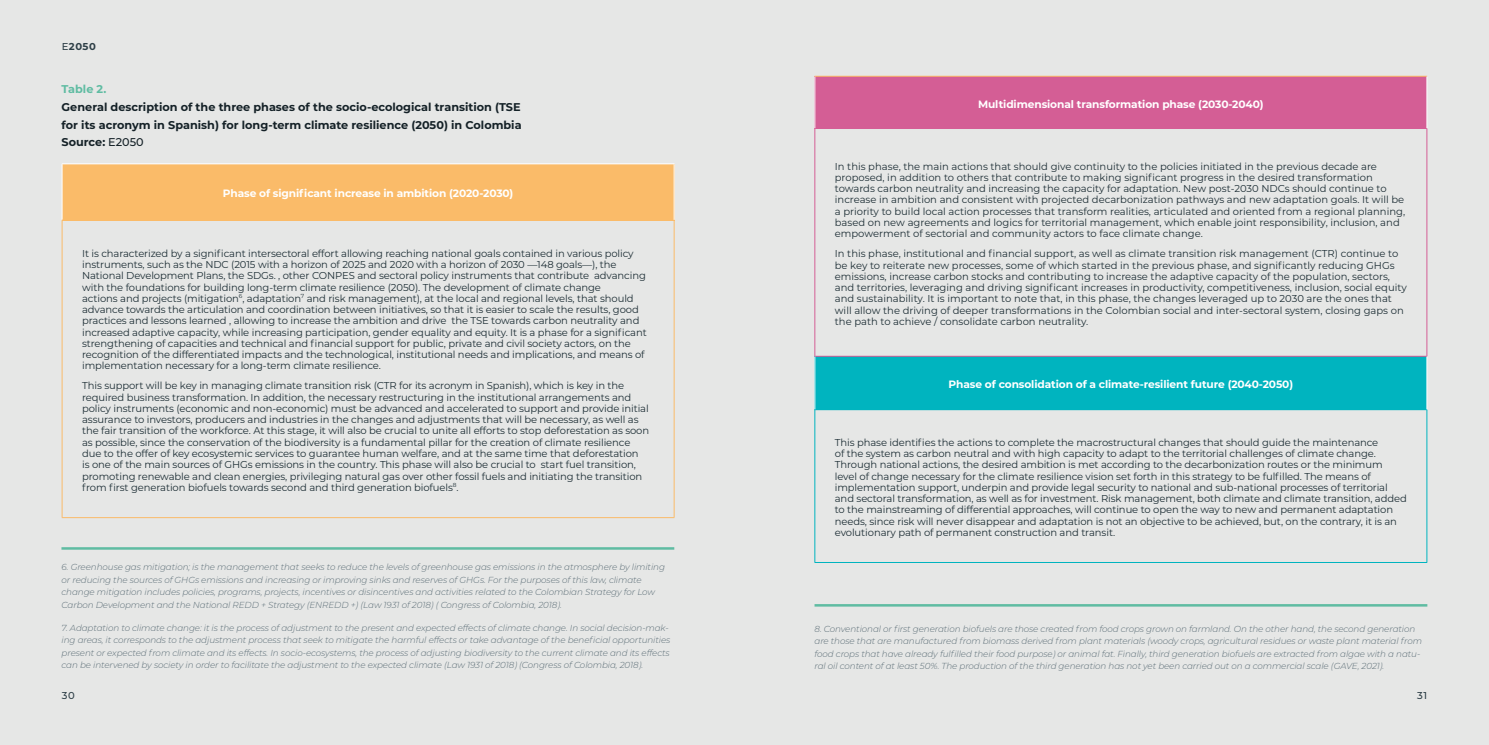
<style>
.page{position:relative;width:1489px;height:745px;background:#fff}
.page>*{position:absolute;margin:0;border:0;box-sizing:border-box;transform-origin:0 0}
.t1{font:700 11.25px/17.5px "Montserrat";color:#142127;text-align:justify}
.t2{font:700 11.25px "Montserrat";color:#5fbca2}
.t3{font:700 10.62px "Montserrat";letter-spacing:-.01em;color:#fff}
.t4{font:10px/11.2px "Montserrat";letter-spacing:-.01em;color:#1d2e35}
.t5{font:700 10px "Montserrat";color:#2e3f47}
.t6{font:500 10px "Montserrat";color:#2e3f47}
.t7{font:italic 300 8.75px/12.5px "Montserrat";letter-spacing:-.01em;color:#5b6d76}
.s1{font-weight:500}
</style>
<div class="page">
<div style="left:0;top:0;width:1488px;height:744px;background:#e6e7e6"></div>
<hr style="left:814px;top:603px;width:613px;height:3px;background:#5fbca2">
<hr style="left:61px;top:547px;width:613px;height:2px;background:#5fbca2">
<div style="left:62px;top:164px;width:612px;height:56px;background:#fabb69"></div>
<hr style="left:62px;top:163px;width:612px;height:1px;background:#fff">
<hr style="left:62px;top:164px;width:1px;height:56px;background:#fff">
<hr style="left:62px;top:220px;width:612px;height:1px;background:#fabb69">
<hr style="left:62px;top:220px;width:1px;height:297px;background:#fabb69">
<hr style="left:673px;top:220px;width:1px;height:297px;background:#fabb69">
<hr style="left:62px;top:517px;width:612px;height:1px;background:#fabb69">
<hr style="left:673px;top:164px;width:1px;height:56px;background:#fff">
<div style="left:814px;top:76px;width:612px;height:52px;background:#d45e95"></div>
<div style="left:814px;top:356px;width:612px;height:53px;background:#00b4bf"></div>
<hr style="left:814px;top:76px;width:612px;height:1px;background:#fabb69">
<hr style="left:814px;top:128px;width:612px;height:1px;background:#d45e95">
<hr style="left:814px;top:129px;width:1px;height:227px;background:#d45e95">
<hr style="left:1426px;top:129px;width:1px;height:227px;background:#d45e95">
<hr style="left:814px;top:356px;width:612px;height:1px;background:#d45e95">
<hr style="left:814px;top:409px;width:612px;height:1px;background:#00b4bf">
<hr style="left:814px;top:410px;width:1px;height:151px;background:#00b4bf">
<hr style="left:1426px;top:410px;width:1px;height:151px;background:#00b4bf">
<hr style="left:814px;top:561px;width:612px;height:1px;background:#00b4bf">
<hr style="left:814px;top:76px;width:1px;height:52px;background:#fff">
<hr style="left:814px;top:356px;width:1px;height:53px;background:#fff">
<hr style="left:1426px;top:76px;width:1px;height:52px;background:#fff">
<hr style="left:1426px;top:356px;width:1px;height:53px;background:#fff">
<p class="t5" style="left:62px;top:39px;width:36px"><span class="s1">E</span>2050</p>
<p class="t2" style="left:62px;top:81px;width:46px">Table 2.</p>
<p class="t1" style="left:62px;top:98px;width:461px">General description of the three phases of the socio-ecological transition (TSE for its acronym in Spanish) for long-term climate resilience (2050) in Colombia Source: <span class="s1">E2050</span></p>
<p class="t3" style="left:223px;top:185px;width:292px">Phase of significant increase in ambition (2020-2030)</p>
<p class="t4" style="left:82px;top:247px;width:566px">It is characterized by a significant intersectoral effort allowing reaching national goals contained in various policy instruments, such as the NDC (2015 with a horizon of 2025 and 2020 with a horizon of 2030 —148 goals—), the National Development Plans, the SDGs. , other CONPES and sectoral policy instruments that contribute advancing with the foundations for building long-term climate resilience (2050). The development of climate change<br>actions and projects (mitigation<sup>6</sup>, adaptation<sup>7</sup> and risk management), at the local and regional levels, that should advance towards the articulation and coordination between initiatives, so that it is easier to scale the results, good practices and lessons learned , allowing to increase the ambition and drive the TSE towards carbon neutrality and increased adaptive capacity, while increasing participation, gender equality and equity. It is a phase for a significant strengthening of capacities and technical and financial support for public, private and civil society actors, on the recognition of the differentiated impacts and the technological, institutional needs and implications, and means of implementation necessary for a long-term climate resilience.</p>
<p class="t4" style="left:82px;top:379px;width:568px">This support will be key in managing climate transition risk (CTR for its acronym in Spanish), which is key in the required business transformation. In addition, the necessary restructuring in the institutional arrangements and policy instruments (economic and non-economic) must be advanced and accelerated to support and provide initial assurance to investors, producers and industries in the changes and adjustments that will be necessary, as well as the fair transition of the workforce. At this stage, it will also be crucial to unite all efforts to stop deforestation as soon as possible, since the conservation of the biodiversity is a fundamental pillar for the creation of climate resilience due to the offer of key ecosystemic services to guarantee human welfare, and at the same time that deforestation<br>is one of the main sources of GHGs emissions in the country. This phase will also be crucial to start fuel transition, promoting renewable and clean energies, privileging natural gas over other fossil fuels and initiating the transition from first generation biofuels towards second and third generation biofuels<sup>8</sup>.</p>
<p class="t3" style="left:978px;top:96px;width:287px">Multidimensional transformation phase (2030-2040)</p>
<p class="t4" style="left:834px;top:160px;width:572px">In this phase, the main actions that should give continuity to the policies initiated in the previous decade are proposed, in addition to others that contribute to making significant progress in the desired transformation towards carbon neutrality and increasing the capacity for adaptation. New post-2030 NDCs should continue to increase in ambition and consistent with projected decarbonization pathways and new adaptation goals. It will be a priority to build local action processes that transform realities, articulated and oriented from a regional planning, based on new agreements and logics for territorial management, which enable joint responsibility, inclusion, and empowerment of sectorial and community actors to face climate change.</p>
<p class="t4" style="left:834px;top:247px;width:573px">In this phase, institutional and financial support, as well as climate transition risk management (CTR) continue to be key to reiterate new processes, some of which started in the previous phase, and significantly reducing GHGs emissions, increase carbon stocks and contributing to increase the adaptive capacity of the population, sectors, and territories, leveraging and driving significant increases in productivity, competitiveness, inclusion, social equity and sustainability. It is important to note that, in this phase, the changes leveraged up to 2030 are the ones that will allow the driving of deeper transformations in the Colombian social and inter-sectoral system, closing gaps on the path to achieve / consolidate carbon neutrality.</p>
<p class="t3" style="left:948px;top:376px;width:346px">Phase of consolidation of a climate-resilient future (2040-2050)</p>
<p class="t4" style="left:834px;top:436px;width:573px">This phase identifies the actions to complete the macrostructural changes that should guide the maintenance<br>of the system as carbon neutral and with high capacity to adapt to the territorial challenges of climate change.<br>Through national actions, the desired ambition is met according to the decarbonization routes or the minimum level of change necessary for the climate resilience vision set forth in this strategy to be fulfilled. The means of implementation support, underpin and provide legal security to national and sub-national processes of territorial and sectoral transformation, as well as for investment. Risk management, both climate and climate transition, added to the mainstreaming of differential approaches, will continue to open the way to new and permanent adaptation needs, since risk will never disappear and adaptation is not an objective to be achieved, but, on the contrary, it is an evolutionary path of permanent construction and transit.</p>
<p class="t7" style="left:62px;top:560px;width:605px">6. Greenhouse gas mitigation; is the management that seeks to reduce the levels of greenhouse gas emissions in the atmosphere by limiting or reducing the sources of GHGs emissions and increasing or improving sinks and reserves of GHGs. For the purposes of this law, climate change mitigation includes policies, programs, projects, incentives or disincentives and activities related to the Colombian Strategy for Low Carbon Development and the National REDD + Strategy (ENREDD +) (Law 1931 of 2018) ( Congress of Colombia, 2018).</p>
<p class="t7" style="left:62px;top:620px;width:610px">7. Adaptation to climate change: it is the process of adjustment to the present and expected effects of climate change. In social decision-mak&shy;ing areas, it corresponds to the adjustment process that seek to mitigate the harmful effects or take advantage of the beneficial opportunities present or expected from climate and its effects. In socio-ecosystems, the process of adjusting biodiversity to the current climate and its effects can be intervened by society in order to facilitate the adjustment to the expected climate (Law 1931 of 2018) (Congress of Colombia, 2018).</p>
<p class="t7" style="left:814px;top:621px;width:609px">8. Conventional or first generation biofuels are those created from food crops grown on farmland. On the other hand, the second generation are those that are manufactured from biomass derived from plant materials (woody crops, agricultural residues or waste plant material from food crops that have already fulfilled their food purpose) or animal fat. Finally, third generation biofuels are extracted from algae with a natu&shy;ral oil content of at least 50%. The production of the third generation has not yet been carried out on a commercial scale (GAVE, 2021).</p>
<p class="t6" style="left:62px;top:687px;width:14px">30</p>
<p class="t6" style="left:1417px;top:687px;width:11px">31</p>
</div>
